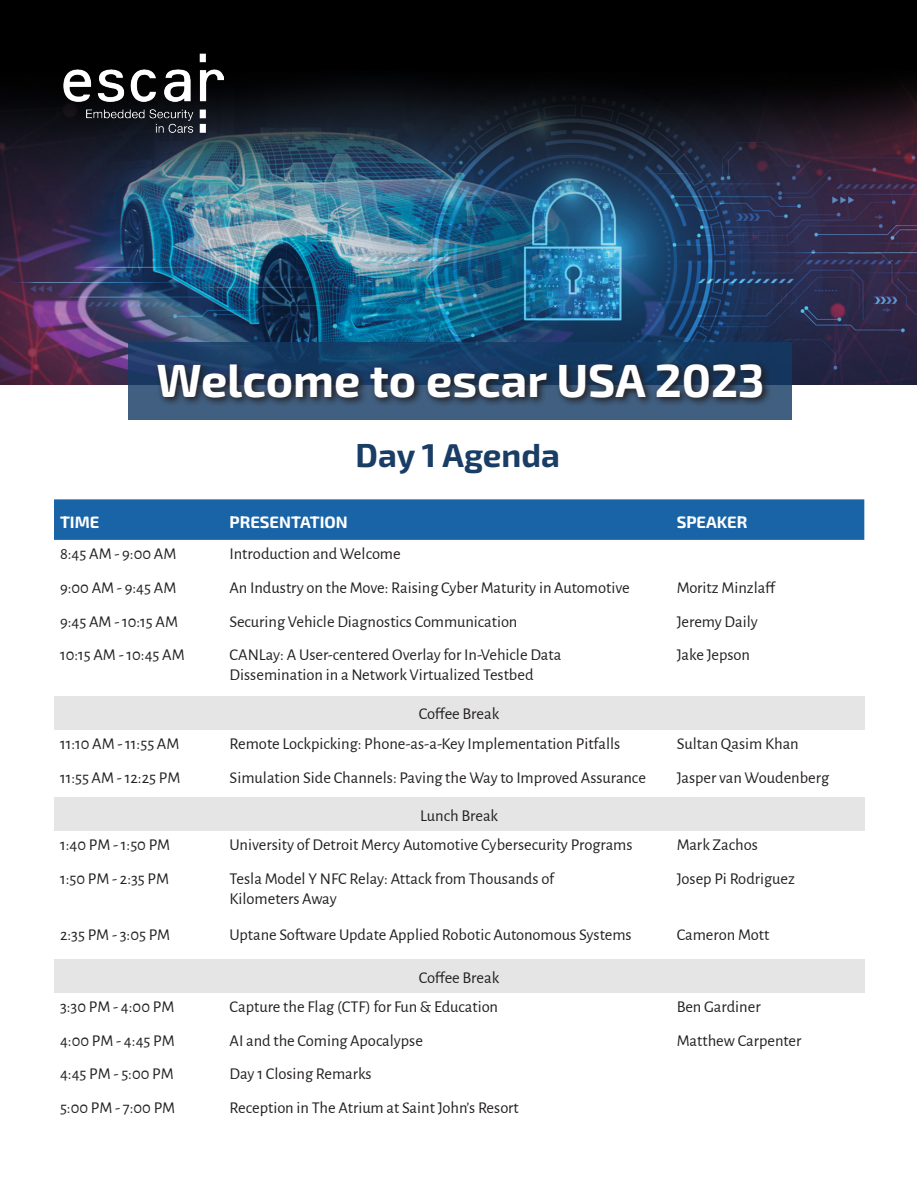
<style>
.page{position:relative;width:918px;height:1188px;background:#fff}
.page>*{position:absolute;margin:0;border:0;box-sizing:border-box;transform-origin:0 0}
.t1{font:46.5px "Exo 2";color:#fff}
.t2{font:33px "Exo 2";color:#193d65}
.t3{font:16.5px/19.8px "Alegreya Sans";color:#231f20}
.t4{font:16.5px "Exo 2";color:#fff}
</style>
<div class="page">
<img style="left:0;top:0;width:917px;height:385px">
<img style="left:64px;top:54px;width:159px;height:79px">
<svg style="left:129px;top:343px;width:663px;height:77px;background:#294b72"></svg>
<div style="left:153px;top:359px;width:619px;height:48px;background:#231f20;opacity:.92"></div>
<div style="left:54px;top:499px;width:810px;height:41px;background:#1963a7"></div>
<div style="left:54px;top:696px;width:810px;height:34px;background:#e5e5e5"></div>
<div style="left:54px;top:797px;width:810px;height:34px;background:#e5e5e5"></div>
<div style="left:54px;top:959px;width:810px;height:34px;background:#e5e5e5"></div>
<p class="t1" style="left:156px;top:348px;width:610px">Welcome to escar USA 2023</p>
<p class="t2" style="left:356px;top:433px;width:206px">Day 1 Agenda</p>
<p class="t4" style="left:60px;top:511px;width:41px">TIME</p>
<p class="t4" style="left:230px;top:511px;width:120px">PRESENTATION</p>
<p class="t4" style="left:677px;top:511px;width:72px">SPEAKER</p>
<p class="t3" style="left:60px;top:543px;width:118px">8:45 AM - 9:00 AM</p>
<p class="t3" style="left:230px;top:543px;width:173px">Introduction and Welcome</p>
<p class="t3" style="left:60px;top:577px;width:118px">9:00 AM - 9:45 AM</p>
<p class="t3" style="left:230px;top:577px;width:402px">An Industry on the Move: Raising Cyber Maturity in Automotive</p>
<p class="t3" style="left:677px;top:577px;width:100px">Moritz Minzlaff</p>
<p class="t3" style="left:60px;top:610px;width:120px">9:45 AM - 10:15 AM</p>
<p class="t3" style="left:230px;top:610px;width:289px">Securing Vehicle Diagnostics Communication</p>
<p class="t3" style="left:677px;top:610px;width:83px">Jeremy Daily</p>
<p class="t3" style="left:60px;top:644px;width:126px">10:15 AM - 10:45 AM</p>
<p class="t3" style="left:230px;top:644px;width:333px">CANLay: A User-centered Overlay for In-Vehicle Data<br>Dissemination in a Network Virtualized Testbed</p>
<p class="t3" style="left:677px;top:644px;width:75px">Jake Jepson</p>
<p class="t3" style="left:419px;top:703px;width:82px">Coffee Break</p>
<p class="t3" style="left:60px;top:733px;width:121px">11:10 AM - 11:55 AM</p>
<p class="t3" style="left:230px;top:733px;width:392px">Remote Lockpicking: Phone-as-a-Key Implementation Pitfalls</p>
<p class="t3" style="left:677px;top:733px;width:123px">Sultan Qasim Khan</p>
<p class="t3" style="left:60px;top:767px;width:122px">11:55 AM - 12:25 PM</p>
<p class="t3" style="left:230px;top:767px;width:418px">Simulation Side Channels: Paving the Way to Improved Assurance</p>
<p class="t3" style="left:677px;top:767px;width:154px">Jasper van Woudenberg</p>
<p class="t3" style="left:420px;top:805px;width:80px">Lunch Break</p>
<p class="t3" style="left:60px;top:834px;width:112px">1:40 PM - 1:50 PM</p>
<p class="t3" style="left:230px;top:834px;width:404px">University of Detroit Mercy Automotive Cybersecurity Programs</p>
<p class="t3" style="left:677px;top:834px;width:83px">Mark Zachos</p>
<p class="t3" style="left:60px;top:868px;width:111px">1:50 PM - 2:35 PM</p>
<p class="t3" style="left:230px;top:868px;width:326px">Tesla Model Y NFC Relay: Attack from Thousands of<br>Kilometers Away</p>
<p class="t3" style="left:677px;top:868px;width:120px">Josep Pi Rodriguez</p>
<p class="t3" style="left:60px;top:924px;width:112px">2:35 PM - 3:05 PM</p>
<p class="t3" style="left:230px;top:924px;width:404px">Uptane Software Update Applied Robotic Autonomous Systems</p>
<p class="t3" style="left:677px;top:924px;width:94px">Cameron Mott</p>
<p class="t3" style="left:419px;top:966px;width:82px">Coffee Break</p>
<p class="t3" style="left:60px;top:996px;width:116px">3:30 PM - 4:00 PM</p>
<p class="t3" style="left:230px;top:996px;width:270px">Capture the Flag (CTF) for Fun &amp; Education</p>
<p class="t3" style="left:677px;top:996px;width:86px">Ben Gardiner</p>
<p class="t3" style="left:60px;top:1030px;width:116px">4:00 PM - 4:45 PM</p>
<p class="t3" style="left:230px;top:1030px;width:195px">AI and the Coming Apocalypse</p>
<p class="t3" style="left:677px;top:1030px;width:126px">Matthew Carpenter</p>
<p class="t3" style="left:60px;top:1063px;width:115px">4:45 PM - 5:00 PM</p>
<p class="t3" style="left:230px;top:1063px;width:144px">Day 1 Closing Remarks</p>
<p class="t3" style="left:60px;top:1097px;width:117px">5:00 PM - 7:00 PM</p>
<p class="t3" style="left:230px;top:1097px;width:291px">Reception in The Atrium at Saint John’s Resort</p>
</div>
